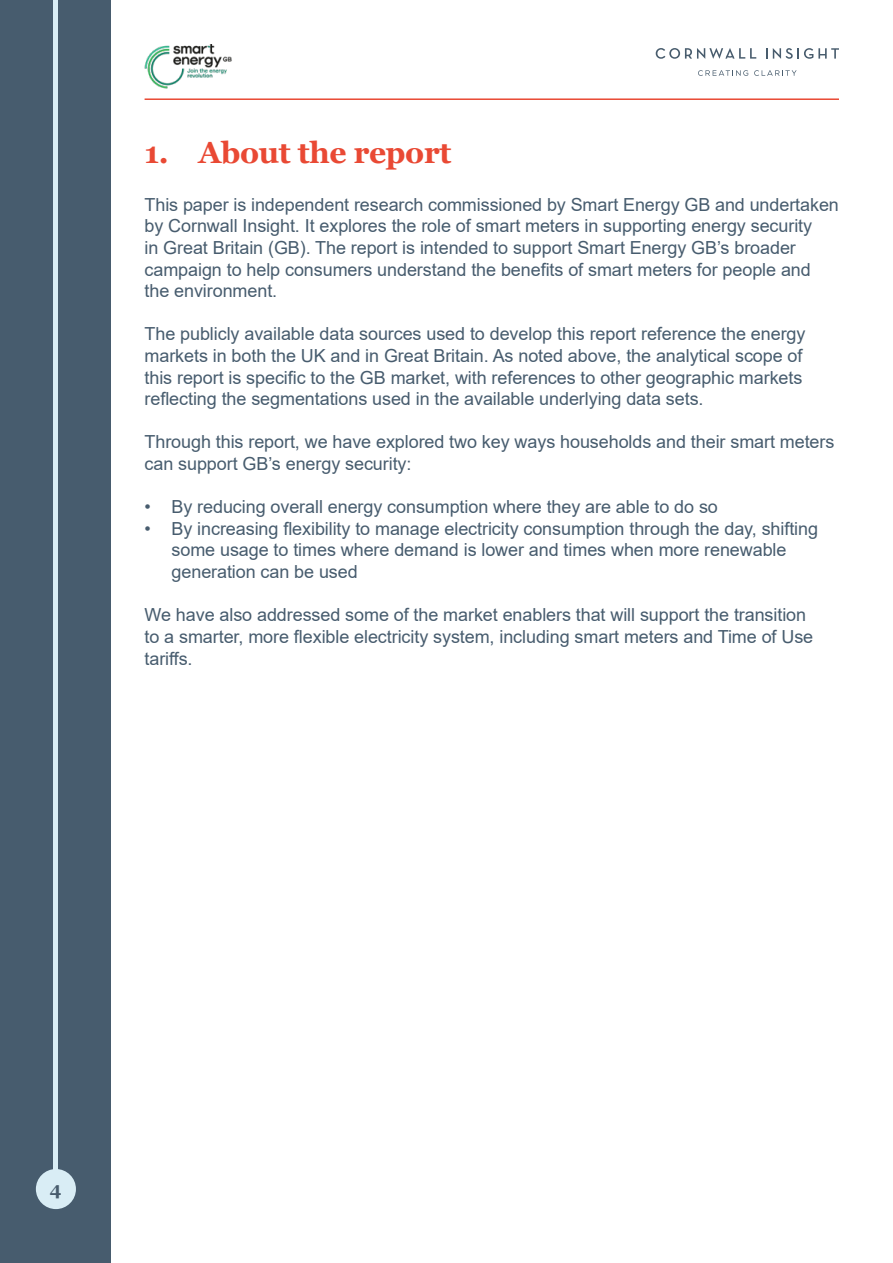
<style>
.page{position:relative;width:893px;height:1263px;background:#fff}
.page>*{position:absolute;margin:0;border:0;box-sizing:border-box;transform-origin:0 0}
.t1{font:700 30px "Georgia";letter-spacing:-.01em;color:#e94934}
.t2{font:18px/21.6px "Arial";letter-spacing:-.005em;color:#475c6e}
.t3{font:700 18px "Georgia";color:#485c6d}
</style>
<div class="page">
<div style="left:0;top:0;width:111px;height:1263px;background:#475c6e"></div>
<hr style="left:54px;top:0;width:4px;height:1206px;background:#d9edf5">
<div style="left:36px;top:1169px;width:40px;height:40px;background:#d9edf5;border-radius:50%"></div>
<svg style="left:656px;top:48px;width:100px;height:11px"></svg>
<svg style="left:773px;top:48px;width:66px;height:11px"></svg>
<svg style="left:698px;top:70px;width:50px;height:6px"></svg>
<svg style="left:754px;top:70px;width:43px;height:6px"></svg>
<hr style="left:145px;top:98px;width:694px;height:2px;background:#e94934">
<img style="left:145px;top:45px;width:141px;height:54px">
<h1 class="t1" style="left:145px;top:133px;width:308px">1. About the report</h1>
<p class="t2" style="left:145px;top:194px;width:696px">This paper is independent research commissioned by Smart Energy GB and undertaken by Cornwall Insight. It explores the role of smart meters in supporting energy security<br>in Great Britain (GB). The report is intended to support Smart Energy GB’s broader campaign to help consumers understand the benefits of smart meters for people and the environment.</p>
<p class="t2" style="left:145px;top:323px;width:662px">The publicly available data sources used to develop this report reference the energy markets in both the UK and in Great Britain. As noted above, the analytical scope of this report is specific to the GB market, with references to other geographic markets reflecting the segmentations used in the available underlying data sets.</p>
<p class="t2" style="left:145px;top:431px;width:691px">Through this report, we have explored two key ways households and their smart meters can support GB’s energy security:</p>
<p class="t2" style="left:145px;top:496px;width:575px">• By reducing overall energy consumption where they are able to do so</p>
<p class="t2" style="left:172px;top:518px;width:648px;text-indent:-27px">• By increasing flexibility to manage electricity consumption through the day, shifting some usage to times where demand is lower and times when more renewable generation can be used</p>
<p class="t2" style="left:145px;top:604px;width:670px">We have also addressed some of the market enablers that will support the transition to a smarter, more flexible electricity system, including smart meters and Time of Use tariffs.</p>
<p class="t3" style="left:50px;top:1177px;width:13px">4</p>
</div>
